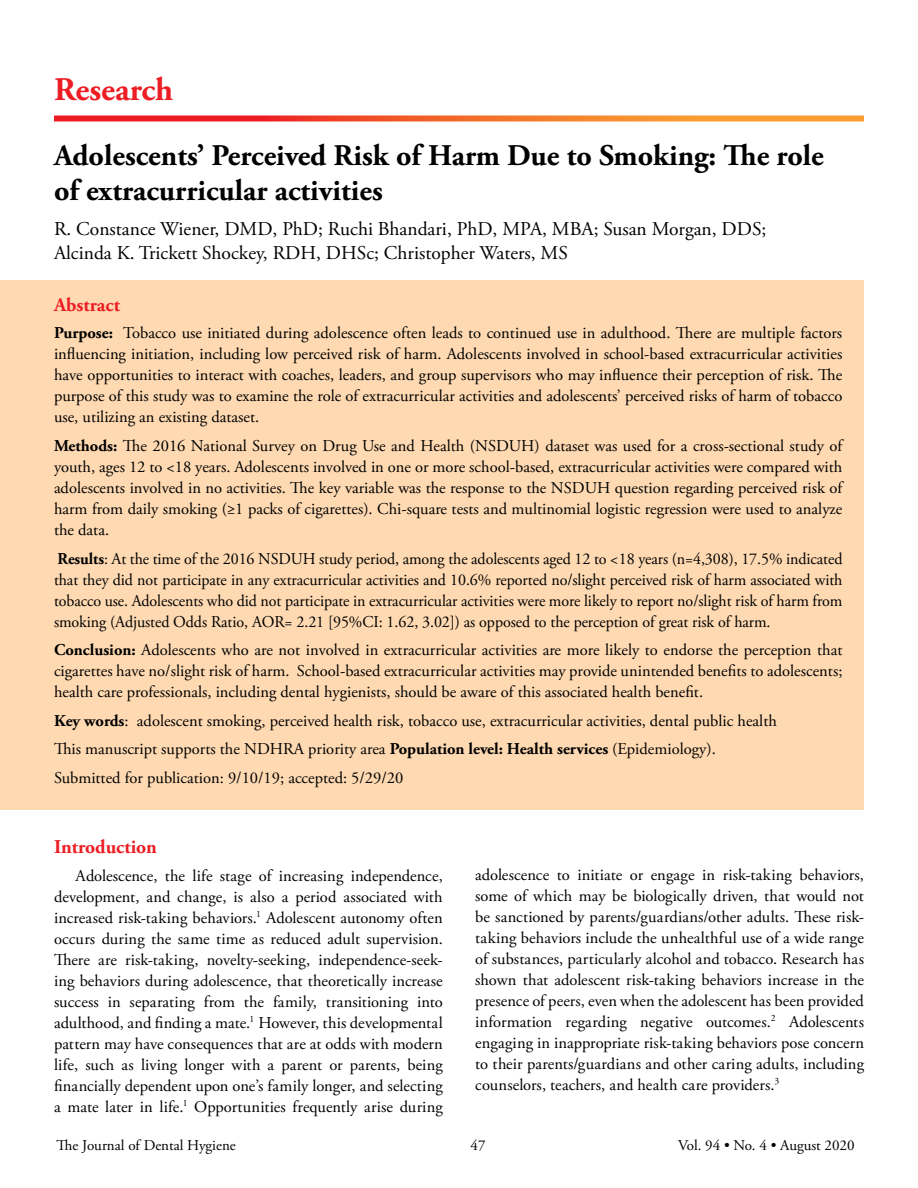
<style>
.page{position:relative;width:918px;height:1188px;background:#fff}
.page>*{position:absolute;margin:0;border:0;box-sizing:border-box;transform-origin:0 0}
.t1{font:700 33px "Adobe Garamond Pro";color:#ed1d24}
.t2{font:700 30px/34.5px "Adobe Garamond Pro";color:#000}
.t3{font:19.5px/24px "Adobe Garamond Pro";color:#000}
.t4{font:700 19.5px "Adobe Garamond Pro";color:#ed1d24}
.t5{font:16.5px/21px "Adobe Garamond Pro";color:#000;text-align:justify}
.t6{font:15px "Adobe Garamond Pro";color:#000}
.s1{font-weight:700}
</style>
<div class="page">
<div style="left:0;top:281px;width:864px;height:529px;background:#fed9b1"></div>
<svg style="left:54px;top:116px;width:810px;height:6px;background:#f36d3c"></svg>
<h1 class="t1" style="left:54px;top:70px;width:121px">Research</h1>
<h2 class="t2" style="left:54px;top:139px;width:771px">Adolescents’ Perceived Risk of Harm Due to Smoking: The role of extracurricular activities</h2>
<p class="t3" style="left:54px;top:217px;width:714px">R. Constance Wiener, DMD, PhD; Ruchi Bhandari, PhD, MPA, MBA; Susan Morgan, DDS;<br>Alcinda K. Trickett Shockey, RDH, DHSc; Christopher Waters, MS</p>
<p class="t4" style="left:54px;top:293px;width:67px">Abstract</p>
<p class="t5" style="left:54px;top:323px;width:790px"><span class="s1">Purpose:</span> Tobacco use initiated during adolescence often leads to continued use in adulthood. There are multiple factors influencing initiation, including low perceived risk of harm. Adolescents involved in school-based extracurricular activities have opportunities to interact with coaches, leaders, and group supervisors who may influence their perception of risk. The purpose of this study was to examine the role of extracurricular activities and adolescents’ perceived risks of harm of tobacco use, utilizing an existing dataset.</p>
<p class="t5" style="left:54px;top:436px;width:790px"><span class="s1">Methods:</span> The 2016 National Survey on Drug Use and Health (NSDUH) dataset was used for a cross-sectional study of youth, ages 12 to &lt;18 years. Adolescents involved in one or more school-based, extracurricular activities were compared with adolescents involved in no activities. The key variable was the response to the NSDUH question regarding perceived risk of harm from daily smoking (≥1 packs of cigarettes). Chi-square tests and multinomial logistic regression were used to analyze the data.</p>
<p class="t5" style="left:54px;top:548px;width:790px"><span class="s1">Results</span>: At the time of the 2016 NSDUH study period, among the adolescents aged 12 to &lt;18 years (n=4,308), 17.5% indicated that they did not participate in any extracurricular activities and 10.6% reported no/slight perceived risk of harm associated with tobacco use. Adolescents who did not participate in extracurricular activities were more likely to report no/slight risk of harm from smoking (Adjusted Odds Ratio, AOR= 2.21 [95%CI: 1.62, 3.02]) as opposed to the perception of great risk of harm.</p>
<p class="t5" style="left:54px;top:640px;width:790px"><span class="s1">Conclusion:</span> Adolescents who are not involved in extracurricular activities are more likely to endorse the perception that cigarettes have no/slight risk of harm. School-based extracurricular activities may provide unintended benefits to adolescents; health care professionals, including dental hygienists, should be aware of this associated health benefit.</p>
<p class="t5" style="left:54px;top:707px;width:724px;line-height:28.5px;text-align:left"><span class="s1">Key words</span>: adolescent smoking, perceived health risk, tobacco use, extracurricular activities, dental public health<br>This manuscript supports the NDHRA priority area <span class="s1">Population level: Health services</span> (Epidemiology).<br>Submitted for publication: 9/10/19; accepted: 5/29/20</p>
<p class="t4" style="left:54px;top:836px;width:105px">Introduction</p>
<p class="t5" style="left:54px;top:865px;width:390px;text-indent:22px">Adolescence, the life stage of increasing independence, development, and change, is also a period associated with increased risk-taking behaviors.<sup>1</sup> Adolescent autonomy often occurs during the same time as reduced adult supervision.<br>There are risk-taking, novelty-seeking, independence-seek&shy;ing behaviors during adolescence, that theoretically increase success in separating from the family, transitioning into adulthood, and finding a mate.<sup>1</sup> However, this developmental pattern may have consequences that are at odds with modern life, such as living longer with a parent or parents, being financially dependent upon one’s family longer, and selecting a mate later in life.<sup>1</sup> Opportunities frequently arise during</p>
<p class="t5" style="left:475px;top:865px;width:390px">adolescence to initiate or engage in risk-taking behaviors, some of which may be biologically driven, that would not be sanctioned by parents/guardians/other adults. These risk&shy;taking behaviors include the unhealthful use of a wide range of substances, particularly alcohol and tobacco. Research has shown that adolescent risk-taking behaviors increase in the presence of peers, even when the adolescent has been provided information regarding negative outcomes.<sup>2</sup> Adolescents engaging in inappropriate risk-taking behaviors pose concern to their parents/guardians and other caring adults, including counselors, teachers, and health care providers.<sup>3</sup></p>
<p class="t6" style="left:57px;top:1137px;width:181px">The Journal of Dental Hygiene</p>
<p class="t6" style="left:471px;top:1137px;width:16px">47</p>
<p class="t6" style="left:678px;top:1137px;width:178px">Vol. 94 • No. 4 • August 2020</p>
</div>
